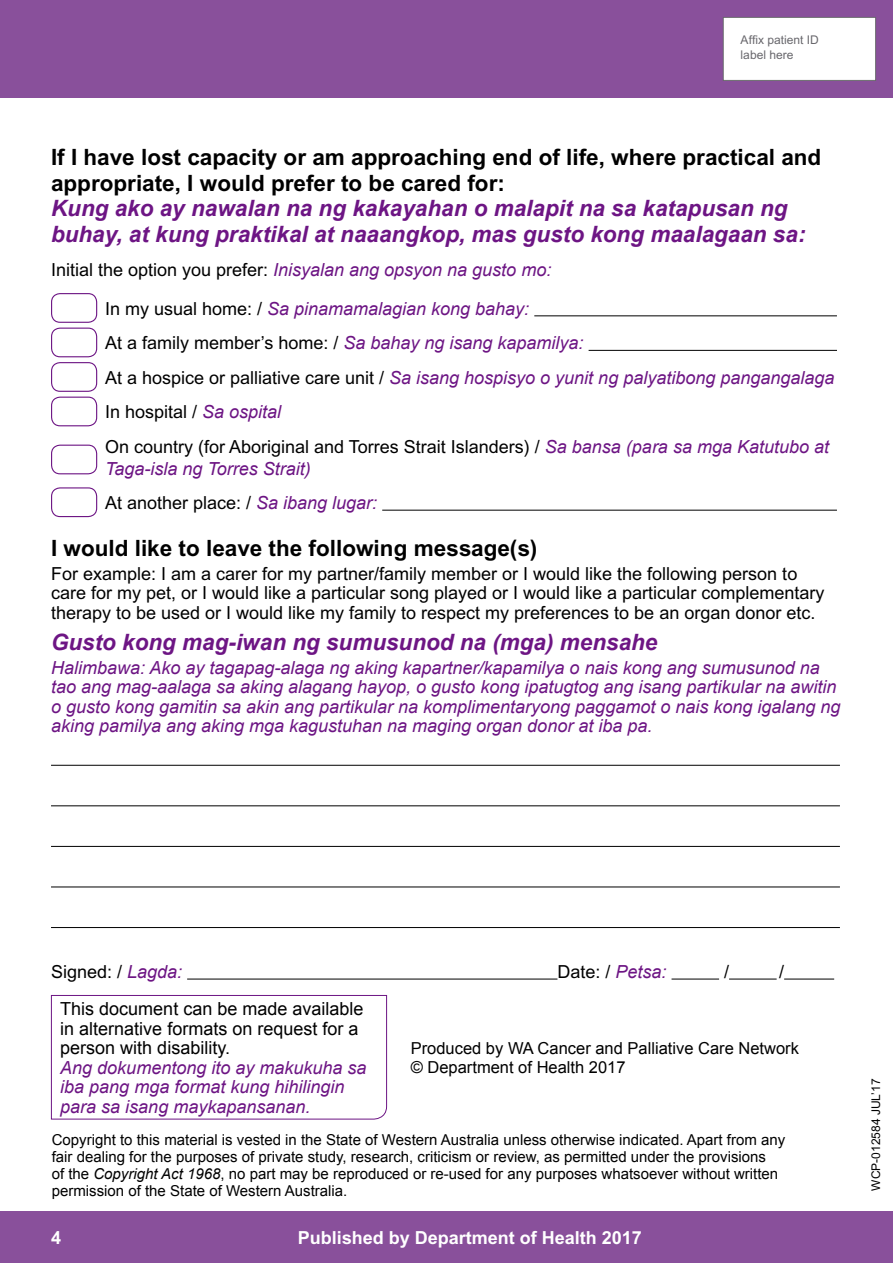
<style>
.page{position:relative;width:893px;height:1263px;background:#fff}
.page>*{position:absolute;margin:0;border:0;box-sizing:border-box;transform-origin:0 0}
.t1{font:italic 700 22.5px/25.5px "Arial";color:#6d1584}
.t2{font:700 22.5px/25.5px "Arial MT Std";color:#000}
.t3{font:italic 18px/19.5px "Arial";color:#6d1584}
.t4{font:18px/19.5px "Arial MT Std";color:#000}
.t5{font:18px/19.5px "Arial";color:#000}
.t6{font:700 18px "Arial MT Std";color:#fff}
.t7{font:16.5px/19.5px "Arial";color:#000}
.t8{font:15px/17.2px "Arial";color:#000}
.t9{font:12px/15px "Arial MT Std";color:#68676c}
.t10{font:12px "Arial MT Std";color:#000}
.s1{font-family:"Arial MT Std";font-style:normal;color:#000}
.s2{font-family:"Arial";font-style:italic;color:#6d1584}
.s3{font-style:italic}
</style>
<div class="page">
<div style="left:0;top:1212px;width:893px;height:51px;background:#89509b"></div>
<hr style="left:534px;top:316px;width:303px;height:1px;background:#000">
<hr style="left:589px;top:350px;width:248px;height:1px;background:#000">
<hr style="left:382px;top:510px;width:455px;height:1px;background:#000">
<hr style="left:51px;top:765px;width:789px;height:1px;background:#000">
<hr style="left:51px;top:805px;width:789px;height:1px;background:#000">
<hr style="left:51px;top:846px;width:789px;height:1px;background:#000">
<hr style="left:51px;top:887px;width:789px;height:1px;background:#000">
<hr style="left:51px;top:927px;width:789px;height:1px;background:#000">
<hr style="left:187px;top:979px;width:370px;height:1px;background:#000">
<hr style="left:671px;top:979px;width:48px;height:1px;background:#000">
<hr style="left:729px;top:979px;width:48px;height:1px;background:#000">
<hr style="left:784px;top:979px;width:50px;height:1px;background:#000">
<div style="left:51px;top:293px;width:46px;height:30px;border:1px solid #6d1584;border-radius:9px"></div>
<div style="left:51px;top:328px;width:46px;height:29px;border:1px solid #6d1584;border-radius:9px"></div>
<div style="left:51px;top:362px;width:46px;height:30px;border:1px solid #6d1584;border-radius:9px"></div>
<div style="left:51px;top:397px;width:46px;height:29px;border:1px solid #6d1584;border-radius:9px"></div>
<div style="left:51px;top:445px;width:46px;height:29px;border:1px solid #6d1584;border-radius:9px"></div>
<div style="left:51px;top:487px;width:46px;height:30px;border:1px solid #6d1584;border-radius:9px"></div>
<div style="left:0;top:0;width:893px;height:98px;background:#89509b"></div>
<div style="left:723px;top:17px;width:153px;height:63px;background:#fff"></div>
<div style="left:723px;top:17px;width:153px;height:64px;border:1px solid #68676c"></div>
<svg style="left:51px;top:995px;width:336px;height:125px"></svg>
<p class="t9" style="left:741px;top:32px;width:80px">Affix patient ID label here</p>
<p class="t2" style="left:51px;top:144px;width:772px">If I have lost capacity or am approaching end of life, where practical and appropriate, I would prefer to be cared for:</p>
<p class="t1" style="left:51px;top:196px;width:756px">Kung ako ay nawalan na ng kakayahan o malapit na sa katapusan ng buhay, at kung praktikal at naaangkop, mas gusto kong maalagaan sa:</p>
<p class="t3" style="left:105px;top:251px;width:448px;line-height:38.7px;text-indent:-54px"><span class="s1">Initial the option you prefer:</span> Inisyalan ang opsyon na gusto mo:<br><span class="s1">In my usual home: /</span> Sa pinamamalagian kong bahay:</p>
<p class="t3" style="left:105px;top:326px;width:731px;line-height:34.5px"><span class="s1">At a family member’s home: /</span> Sa bahay ng isang kapamilya:<br><span class="s1">At a hospice or palliative care unit /</span> Sa isang hospisyo o yunit ng palyatibong pangangalaga</p>
<p class="t4" style="left:105px;top:395px;width:726px;line-height:34.5px">In hospital / <span class="s2">Sa ospital<br></span>On country (for Aboriginal and Torres Strait Islanders) / <span class="s2">Sa bansa (para sa mga Katutubo at</span></p>
<p class="t3" style="left:105px;top:459px;width:207px">Taga-isla ng Torres Strait)</p>
<p class="t4" style="left:105px;top:493px;width:274px">At another place: / <span class="s2">Sa ibang lugar:</span></p>
<p class="t2" style="left:51px;top:535px;width:488px">I would like to leave the following message(s)</p>
<p class="t4" style="left:51px;top:564px;width:775px">For example: I am a carer for my partner/family member or I would like the following person to care for my pet, or I would like a particular song played or I would like a particular complementary therapy to be used or I would like my family to respect my preferences to be an organ donor etc.</p>
<p class="t1" style="left:51px;top:630px;width:608px">Gusto kong mag-iwan ng sumusunod na (mga) mensahe</p>
<p class="t3" style="left:51px;top:658px;width:791px">Halimbawa: Ako ay tagapag-alaga ng aking kapartner/kapamilya o nais kong ang sumusunod na tao ang mag-aalaga sa aking alagang hayop, o gusto kong ipatugtog ang isang partikular na awitin o gusto kong gamitin sa akin ang partikular na komplimentaryong paggamot o nais kong igalang ng aking pamilya ang aking mga kagustuhan na maging organ donor at iba pa.</p>
<p class="t4" style="left:51px;top:962px;width:133px">Signed: / <span class="s2">Lagda:</span></p>
<p class="t4" style="left:557px;top:962px;width:111px">Date: / <span class="s2">Petsa:</span></p>
<p class="t4" style="left:724px;top:962px;width:7px">/</p>
<p class="t4" style="left:779px;top:962px;width:7px">/</p>
<p class="t5" style="left:60px;top:999px;width:305px">This document can be made available in alternative formats on request for a person with disability.</p>
<p class="t3" style="left:60px;top:1058px;width:308px">Ang dokumentong ito ay makukuha sa iba pang mga format kung hihilingin para sa isang maykapansanan.</p>
<p class="t8" style="left:52px;top:1131px;width:735px">Copyright to this material is vested in the State of Western Australia unless otherwise indicated. Apart from any fair dealing for the purposes of private study, research, criticism or review, as permitted under the provisions<br>of the <span class="s3">Copyright Act 1968</span>, no part may be reproduced or re-used for any purposes whatsoever without written permission of the State of Western Australia.</p>
<p class="t7" style="left:411px;top:1038px;width:390px">Produced by WA Cancer and Palliative Care Network © Department of Health 2017</p>
<p class="t6" style="left:51px;top:1227px;width:12px">4</p>
<p class="t6" style="left:298px;top:1227px;width:346px">Published by Department of Health 2017</p>
<p class="t10" style="left:869px;top:1191px;width:114px;rotate:-90deg">WCP-012584 JUL’17</p>
</div>
